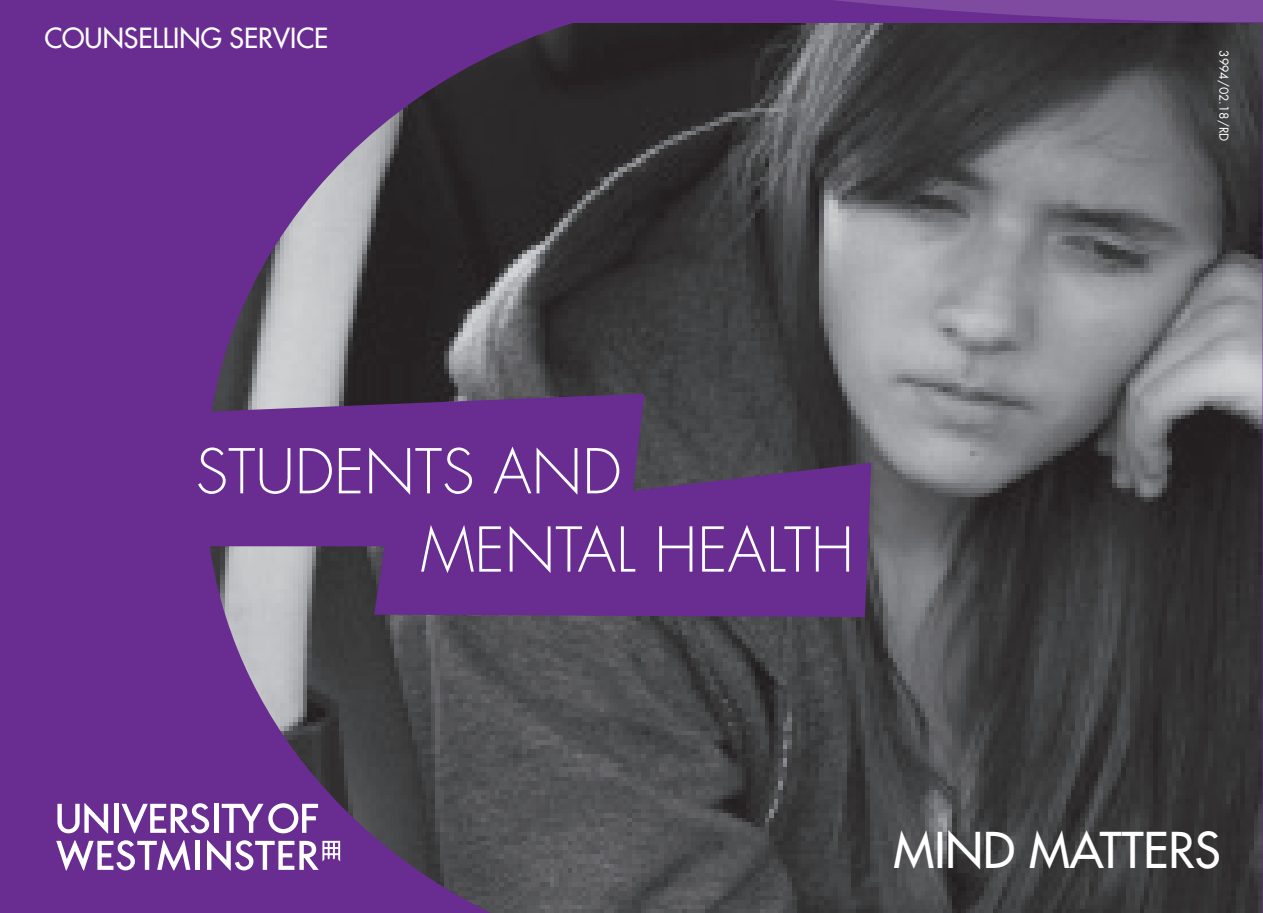
<style>
.page{position:relative;width:1263px;height:913px;background:#fff}
.page>*{position:absolute;margin:0;border:0;box-sizing:border-box;transform-origin:0 0}
.t1{font:300 60px "Futura";color:#fff}
.t2{font:48px "Futura";color:#fff}
.t3{font:27px "Futura";color:#fff}
.t4{font:12px "Futura";color:#fff}
</style>
<div class="page">
<div style="left:0;top:18px;width:1262px;height:894px;background:#692c91"></div>
<img style="left:209px;top:23px;width:1053px;height:889px">
<svg style="left:209px;top:393px;width:435px;height:153px"></svg>
<svg style="left:374px;top:462px;width:497px;height:155px"></svg>
<div style="left:0;top:0;width:1263px;height:23px;background:#692c91"></div>
<svg style="left:835px;top:0;width:428px;height:22px"></svg>
<hr style="left:196px;top:840px;width:4px;height:29px;background:#fff">
<hr style="left:214px;top:803px;width:4px;height:29px;background:#fff">
<hr style="left:114px;top:803px;width:4px;height:29px;background:#fff">
<svg style="left:56px;top:840px;width:134px;height:30px"></svg>
<svg style="left:57px;top:803px;width:51px;height:30px"></svg>
<svg style="left:122px;top:803px;width:87px;height:30px"></svg>
<svg style="left:222px;top:803px;width:96px;height:30px"></svg>
<svg style="left:207px;top:840px;width:133px;height:30px"></svg>
<p class="t3" style="left:44px;top:21px;width:285px">COUNSELLING SERVICE</p>
<p class="t4" style="left:1232px;top:50px;width:93px;rotate:90deg">3994/02.18/RD</p>
<p class="t1" style="left:196px;top:435px;width:427px">STUDENTS AND</p>
<p class="t1" style="left:421px;top:513px;width:435px">MENTAL HEALTH</p>
<p class="t2" style="left:893px;top:819px;width:328px">MIND MATTERS</p>
</div>
